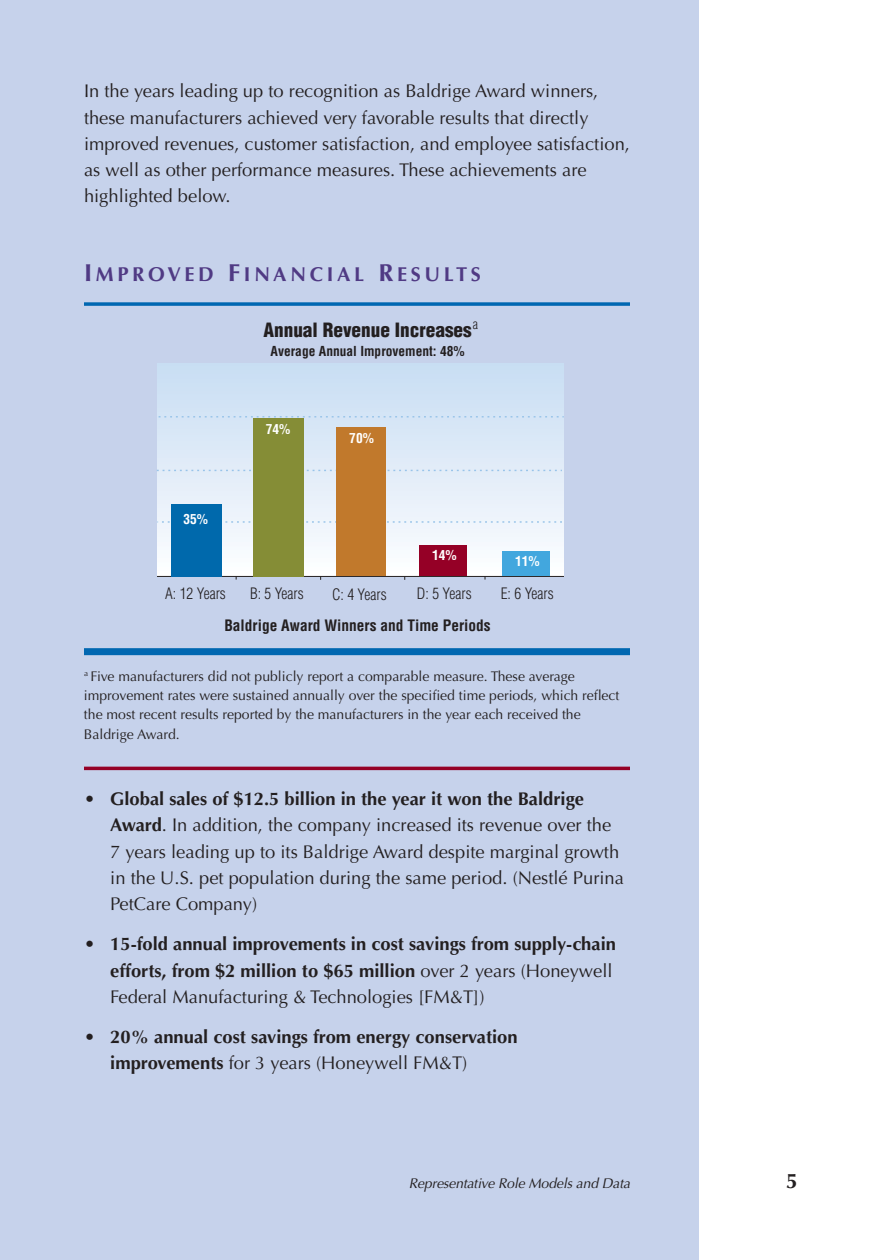
<style>
.page{position:relative;width:882px;height:1260px;background:#fff}
.page>*{position:absolute;margin:0;border:0;box-sizing:border-box;transform-origin:0 0}
.t1{font:700 21px "Optima";color:#231f20}
.t2{font:20.12px "Optima Bold SC820";letter-spacing:.185em;color:#503a84}
.t3{font:900 condensed 19.25px "Helvetica";color:#231f20}
.t4{font:18.38px/26.2px "Optima";color:#231f20}
.t5{font:700 18.38px/26.2px "Optima";color:#231f20}
.t6{font:300 condensed 15.4px "Helvetica";color:#231f20}
.t7{font:700 condensed 15.4px "Helvetica";color:#231f20}
.t8{font:14px/19.2px "Optima";color:#231f20}
.t9{font:italic 14px "Optima";letter-spacing:-.01em;color:#231f20}
.t10{font:700 condensed 13.47px "Helvetica";color:#231f20}
.t11{font:700 condensed 13.47px "Helvetica";color:#fff}
.t12{font:300 condensed 13.47px "Helvetica";color:#231f20}
.s1{font-size:24.5px}
.s2{font-weight:700}
.s3{font-weight:400}
</style>
<div class="page">
<div style="left:0;top:0;width:698px;height:1260px;background:#c6d2eb"></div>
<div style="left:84px;top:648px;width:546px;height:7px;background:#0067b1"></div>
<svg style="left:84px;top:302px;width:546px;height:4px;background:#1874b7"></svg>
<hr style="left:84px;top:767px;width:546px;height:3px;background:#950026">
<div style="left:157px;top:363px;width:407px;height:214px;background:linear-gradient(to bottom,#c9def4,#f8f9fa)"></div>
<svg style="left:159px;top:416px;width:405px;height:2px"></svg>
<svg style="left:157px;top:470px;width:405px;height:1px"></svg>
<svg style="left:157px;top:521px;width:405px;height:2px"></svg>
<hr style="left:157px;top:576px;width:407px;height:1px;background:#231f20">
<div style="left:254px;top:418px;width:50px;height:158px;background:#858d36"></div>
<div style="left:419px;top:546px;width:48px;height:30px;background:#950026"></div>
<div style="left:337px;top:427px;width:49px;height:149px;background:#c1792c"></div>
<div style="left:172px;top:504px;width:50px;height:72px;background:#0069ac"></div>
<div style="left:502px;top:551px;width:48px;height:25px;background:#42a7de"></div>
<p class="t4" style="left:84px;top:78px;width:548px">In the years leading up to recognition as Baldrige Award winners, these manufacturers achieved very favorable results that directly improved revenues, customer satisfaction, and employee satisfaction, as well as other performance measures. These achievements are highlighted below.</p>
<h4 class="t2" style="left:84px;top:263px;width:398px"><span class="s1">I</span>MPROVED <span class="s1">F</span>INANCIAL <span class="s1">R</span>ESULTS</h4>
<p class="t12" style="left:473px;top:316px;width:7px">a</p>
<h5 class="t3" style="left:263px;top:318px;width:210px">Annual Revenue Increases</h5>
<p class="t10" style="left:271px;top:343px;width:196px">Average Annual Improvement: 48%</p>
<p class="t11" style="left:183px;top:510px;width:26px">35%</p>
<p class="t11" style="left:266px;top:421px;width:26px">74%</p>
<p class="t11" style="left:349px;top:430px;width:26px">70%</p>
<p class="t11" style="left:432px;top:547px;width:26px">14%</p>
<p class="t11" style="left:515px;top:553px;width:26px">11%</p>
<p class="t6" style="left:165px;top:584px;width:62px">A: 12 Years</p>
<p class="t6" style="left:250px;top:584px;width:55px">B: 5 Years</p>
<p class="t6" style="left:332px;top:585px;width:56px">C: 4 Years</p>
<p class="t6" style="left:417px;top:585px;width:56px">D: 5 Years</p>
<p class="t6" style="left:501px;top:585px;width:54px">E: 6 Years</p>
<p class="t7" style="left:224px;top:616px;width:268px">Baldrige Award Winners and Time Periods</p>
<p class="t8" style="left:84px;top:667px;width:537px"><sup>a</sup> Five manufacturers did not publicly report a comparable measure. These average improvement rates were sustained annually over the specified time periods, which reflect the most recent results reported by the manufacturers in the year each received the Baldrige Award.</p>
<p class="t4" style="left:110px;top:786px;width:515px;text-indent:-26px">• <span class="s2">Global sales of $12.5 billion in the year it won the Baldrige Award</span>. In addition, the company increased its revenue over the 7 years leading up to its Baldrige Award despite marginal growth in the U.S. pet population during the same period. (Nestlé Purina PetCare Company)</p>
<p class="t5" style="left:110px;top:931px;width:507px;text-indent:-26px"><span class="s3">•</span> 15-fold annual improvements in cost savings from supply-chain efforts, from $2 million to $65 million <span class="s3">over 2 years (Honeywell<br>Federal Manufacturing &amp; Technologies [FM&amp;T])</span></p>
<p class="t5" style="left:110px;top:1024px;width:409px;text-indent:-26px"><span class="s3">•</span> 20% annual cost savings from energy conservation improvements <span class="s3">for 3 years (Honeywell FM&amp;T)</span></p>
<p class="t9" style="left:409px;top:1175px;width:223px">Representative Role Models and Data</p>
<p class="t1" style="left:786px;top:1168px;width:13px">5</p>
</div>
